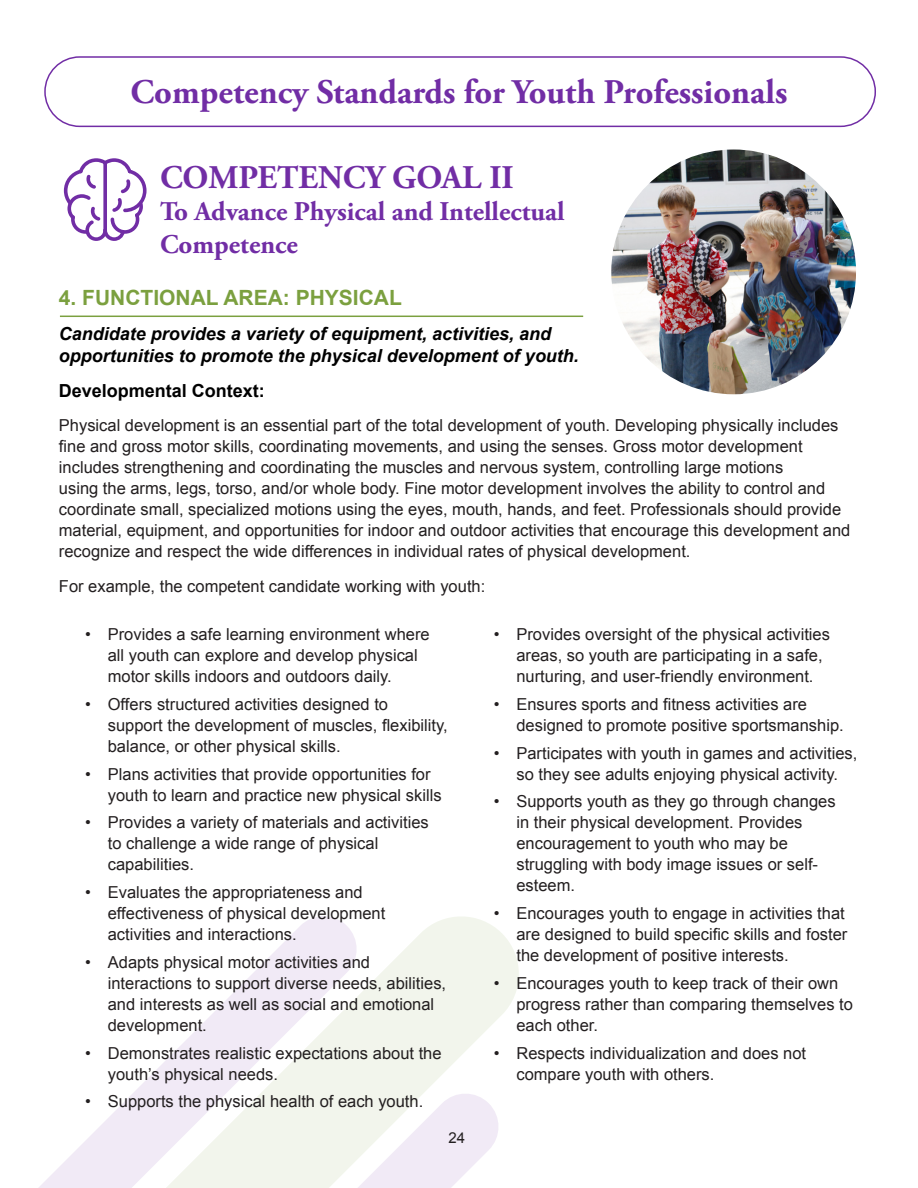
<style>
.page{position:relative;width:918px;height:1188px;background:#fff}
.page>*{position:absolute;margin:0;border:0;box-sizing:border-box;transform-origin:0 0}
.Super_A-Head_White{font:700 34.5px "Adobe Garamond Pro";color:#712da5}
.Heading_1_Purple{font:700 33px "Adobe Garamond Pro";color:#712da5}
.Heading_1_Purple-2{font:700 27px/32.4px "Adobe Garamond Pro";color:#712da5}
.Heading_2{font:700 21px "Arial";color:#7ba03f}
.Heading_3{font:italic 700 18px/21.6px "Arial";color:#000}
.Heading_3-2{font:700 18px "Arial";color:#000}
.Bullets{font:16.5px/21px "Arial";color:#231f20}
.Body{font:16.5px/21px "Arial";color:#231f20}
.t1{font:15px "Arial";color:#231f20}
</style>
<div class="page">
<svg style="left:360px;top:917px;width:159px;height:271px;fill:#f2f5ec"></svg>
<svg style="left:39px;top:916px;width:321px;height:272px"></svg>
<div style="left:44px;top:56px;width:832px;height:71px;border:2px solid #712da5;border-radius:35px"></div>
<hr style="left:60px;top:316px;width:523px;height:1px;background:#7ba03f">
<svg style="left:64px;top:158px;width:83px;height:83px"></svg>
<img style="left:611px;top:150px;width:245px;height:244px;border-radius:122px">
<p class="Super_A-Head_White" style="left:131px;top:72px;width:658px">Competency Standards for Youth Professionals</p>
<p class="Heading_1_Purple" style="left:160px;top:158px;width:355px">COMPETENCY GOAL II</p>
<p class="Heading_1_Purple-2" style="left:160px;top:196px;width:406px">To Advance Physical and Intellectual<br>Competence</p>
<p class="Heading_2" style="left:59px;top:284px;width:345px">4. FUNCTIONAL AREA: PHYSICAL</p>
<p class="Heading_3" style="left:59px;top:324px;width:522px">Candidate provides a variety of equipment, activities, and opportunities to promote the physical development of youth.</p>
<p class="Heading_3-2" style="left:59px;top:379px;width:208px">Developmental Context:</p>
<p class="Body" style="left:59px;top:415px;width:793px">Physical development is an essential part of the total development of youth. Developing physically includes fine and gross motor skills, coordinating movements, and using the senses. Gross motor development includes strengthening and coordinating the muscles and nervous system, controlling large motions<br>using the arms, legs, torso, and/or whole body. Fine motor development involves the ability to control and coordinate small, specialized motions using the eyes, mouth, hands, and feet. Professionals should provide material, equipment, and opportunities for indoor and outdoor activities that encourage this development and recognize and respect the wide differences in individual rates of physical development.</p>
<p class="Body" style="left:59px;top:576px;width:428px">For example, the competent candidate working with youth:</p>
<p class="Bullets" style="left:108px;top:624px;width:323px;text-indent:-22px">• Provides a safe learning environment where all youth can explore and develop physical motor skills indoors and outdoors daily.</p>
<p class="Bullets" style="left:108px;top:694px;width:341px;text-indent:-22px">• Offers structured activities designed to<br>support the development of muscles, flexibility, balance, or other physical skills.</p>
<p class="Bullets" style="left:108px;top:763px;width:335px;text-indent:-22px">• Plans activities that provide opportunities for youth to learn and practice new physical skills</p>
<p class="Bullets" style="left:108px;top:812px;width:322px;text-indent:-22px">• Provides a variety of materials and activities to challenge a wide range of physical capabilities.</p>
<p class="Bullets" style="left:108px;top:882px;width:279px;text-indent:-22px">• Evaluates the appropriateness and effectiveness of physical development activities and interactions.</p>
<p class="Bullets" style="left:108px;top:952px;width:340px;text-indent:-22px">• Adapts physical motor activities and interactions to support diverse needs, abilities, and interests as well as social and emotional development.</p>
<p class="Bullets" style="left:108px;top:1042px;width:335px;text-indent:-22px">• Demonstrates realistic expectations about the youth’s physical needs.</p>
<p class="Bullets" style="left:85px;top:1091px;width:340px">• Supports the physical health of each youth.</p>
<p class="t1" style="left:448px;top:1128px;width:18px">24</p>
<p class="Bullets" style="left:516px;top:624px;width:315px;text-indent:-22px">• Provides oversight of the physical activities areas, so youth are participating in a safe, nurturing, and user-friendly environment.</p>
<p class="Bullets" style="left:516px;top:694px;width:329px;text-indent:-22px">• Ensures sports and fitness activities are designed to promote positive sportsmanship.</p>
<p class="Bullets" style="left:494px;top:742px;width:365px;text-align:center">• Participates with youth in games and activities, so they see adults enjoying physical activity.</p>
<p class="Bullets" style="left:516px;top:791px;width:321px;text-indent:-22px">• Supports youth as they go through changes in their physical development. Provides encouragement to youth who may be struggling with body image issues or self&shy;esteem.</p>
<p class="Bullets" style="left:516px;top:903px;width:333px;text-indent:-22px">• Encourages youth to engage in activities that are designed to build specific skills and foster the development of positive interests.</p>
<p class="Bullets" style="left:516px;top:973px;width:338px;text-indent:-22px">• Encourages youth to keep track of their own progress rather than comparing themselves to each other.</p>
<p class="Bullets" style="left:516px;top:1042px;width:291px;text-indent:-22px">• Respects individualization and does not compare youth with others.</p>
</div>
